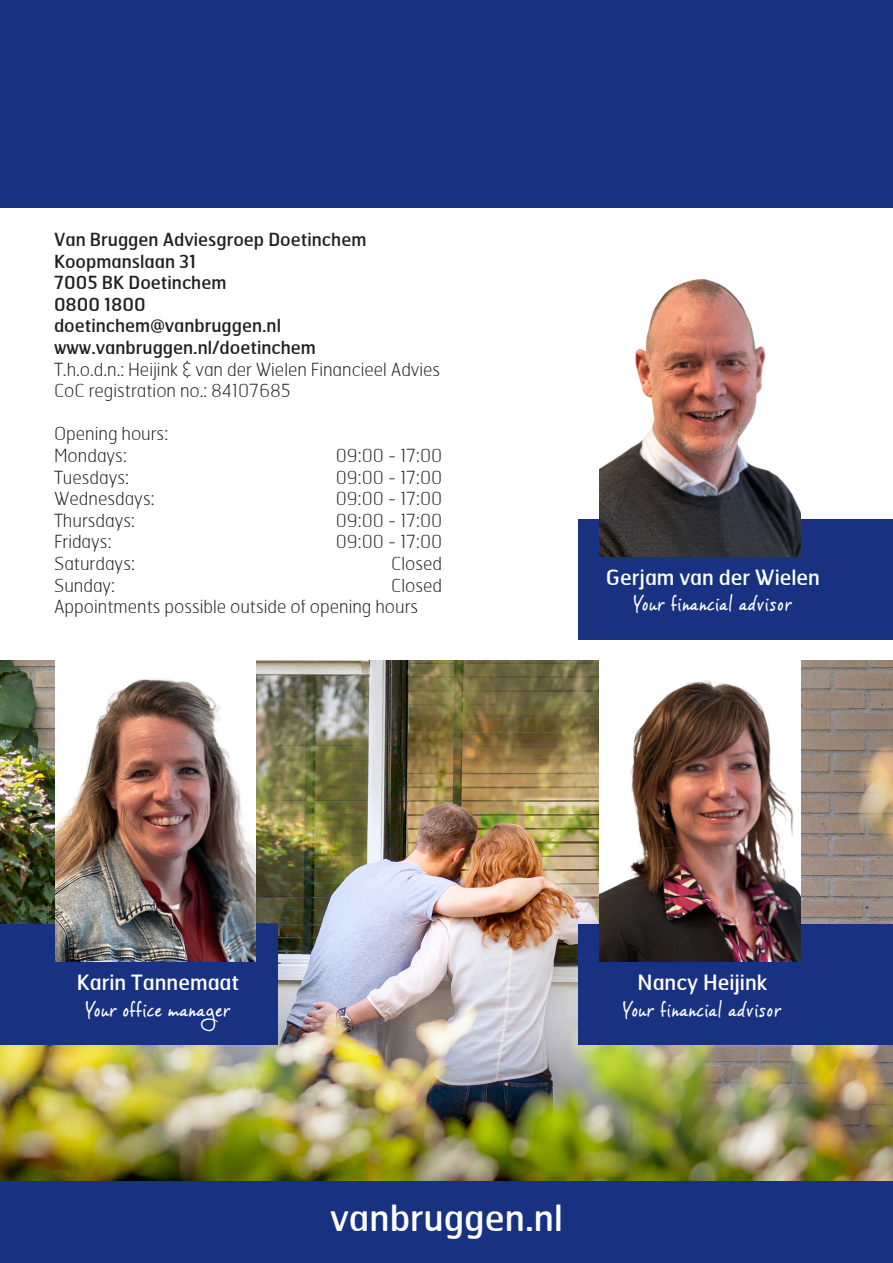
<style>
.page{position:relative;width:893px;height:1263px;background:#fff}
.page>*{position:absolute;margin:0;border:0;box-sizing:border-box;transform-origin:0 0}
.t1{font:36px "Hermes";color:#fff}
.t2{font:21px "Vince Hand II";color:#fff}
.t3{font:21px "Hermes";color:#fff}
.t4{font:100 18px "Hermes";color:#231f20}
.t5{font:18px "Hermes";color:#231f20}
</style>
<div class="page">
<div style="left:0;top:0;width:893px;height:208px;background:#183181"></div>
<div style="left:0;top:1180px;width:893px;height:83px;background:#183181"></div>
<img style="left:0;top:660px;width:893px;height:520px">
<div style="left:578px;top:519px;width:315px;height:121px;background:#183181"></div>
<div style="left:578px;top:924px;width:315px;height:121px;background:#183181"></div>
<img style="left:600px;top:279px;width:200px;height:277px">
<img style="left:600px;top:660px;width:200px;height:301px">
<div style="left:0;top:924px;width:278px;height:121px;background:#183181"></div>
<img style="left:55px;top:660px;width:201px;height:301px">
<p class="t5" style="left:54px;top:228px;width:314px">Van Bruggen Adviesgroep Doetinchem</p>
<p class="t5" style="left:54px;top:249px;width:144px">Koopmanslaan 31</p>
<p class="t5" style="left:54px;top:271px;width:174px">7005 BK Doetinchem</p>
<p class="t5" style="left:54px;top:293px;width:93px">0800 1800</p>
<p class="t5" style="left:54px;top:314px;width:229px">doetinchem@vanbruggen.nl</p>
<p class="t5" style="left:54px;top:336px;width:263px">www.vanbruggen.nl/doetinchem</p>
<p class="t4" style="left:54px;top:358px;width:388px">T.h.o.d.n.: Heijink &amp; van der Wielen Financieel Advies</p>
<p class="t4" style="left:54px;top:379px;width:238px">CoC registration no.: 84107685</p>
<p class="t4" style="left:54px;top:423px;width:116px">Opening hours:</p>
<p class="t4" style="left:54px;top:444px;width:74px">Mondays:</p>
<p class="t4" style="left:336px;top:444px;width:108px">09:00 - 17:00</p>
<p class="t4" style="left:54px;top:466px;width:76px">Tuesdays:</p>
<p class="t4" style="left:336px;top:466px;width:108px">09:00 - 17:00</p>
<p class="t4" style="left:54px;top:487px;width:102px">Wednesdays:</p>
<p class="t4" style="left:336px;top:487px;width:108px">09:00 - 17:00</p>
<p class="t4" style="left:54px;top:509px;width:82px">Thursdays:</p>
<p class="t4" style="left:336px;top:509px;width:108px">09:00 - 17:00</p>
<p class="t4" style="left:54px;top:531px;width:59px">Fridays:</p>
<p class="t4" style="left:336px;top:531px;width:108px">09:00 - 17:00</p>
<p class="t4" style="left:54px;top:552px;width:82px">Saturdays:</p>
<p class="t4" style="left:391px;top:552px;width:52px">Closed</p>
<p class="t4" style="left:54px;top:574px;width:63px">Sunday:</p>
<p class="t4" style="left:391px;top:574px;width:52px">Closed</p>
<p class="t4" style="left:54px;top:595px;width:366px">Appointments possible outside of opening hours</p>
<p class="t3" style="left:606px;top:564px;width:216px">Gerjam van der Wielen</p>
<p class="t2" style="left:633px;top:591px;width:161px">Your financial advisor</p>
<p class="t3" style="left:77px;top:969px;width:164px">Karin Tannemaat</p>
<p class="t2" style="left:85px;top:996px;width:147px">Your office manager</p>
<p class="t3" style="left:638px;top:969px;width:131px">Nancy Heijink</p>
<p class="t2" style="left:623px;top:996px;width:161px">Your financial advisor</p>
<h1 class="t1" style="left:330px;top:1195px;width:234px">vanbruggen.nl</h1>
</div>
